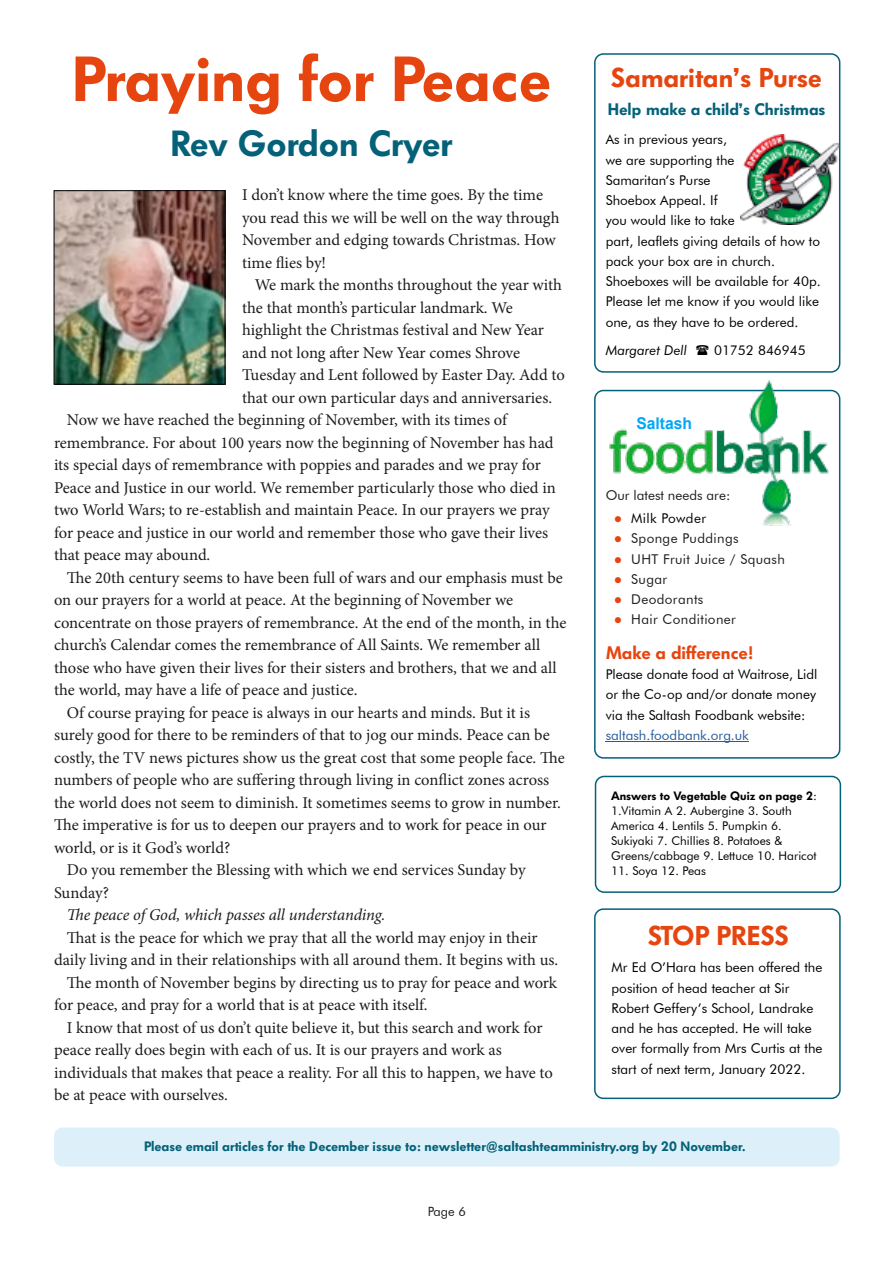
<style>
.page{position:relative;width:894px;height:1263px;background:#fff}
.page>*{position:absolute;margin:0;border:0;box-sizing:border-box;transform-origin:0 0}
.t1{font:600 63px "Futura BQ";color:#e74510}
.t2{font:600 36px "Futura BQ";color:#046178}
.t3{font:600 27px "Futura BQ";color:#e74510}
.t4{font:600 18px "Futura BQ";color:#e74510}
.t5{font:16.5px/22.5px "Minion Pro";letter-spacing:-.005em;color:#1d1d1b}
.t6{font:italic 16.5px "Minion Pro";letter-spacing:-.005em;color:#1d1d1b}
.t7{font:600 16.5px "Futura BQ";color:#046178}
.t8{font:700 16.2px "Arial";color:#00a7f9;scale:.96 1}
.t9{font:13.5px/20.2px "Futura BT";color:#000}
.t10{font:600 13.5px "Futura BQ";color:#046178}
.t11{font:13.5px/20.2px "Futura BT";letter-spacing:.03em;color:#1d1d1b}
.t12{font:13.5px "Futura BT";color:#275b9b}
.t13{font:13.5px "Futura BT";color:#1d1d1b}
.t14{font:italic 13.5px "Futura BT";color:#000}
.t15{font:13.5px "Futura BT";letter-spacing:.03em;color:#000}
.t16{font:12.75px "Futura BT";color:#1d1d1b}
.t17{font:12px/15px "Futura BT";color:#000}
.t18{font:600 12px "Futura BQ";color:#000}
.s1{font-family:"Futura BT";font-weight:400}
</style>
<div class="page">
<img style="left:56px;top:192px;width:167px;height:191px">
<div style="left:54px;top:190px;width:171px;height:195px;border:1px solid #000"></div>
<div style="left:594px;top:390px;width:246px;height:369px;border:2px solid #046178;border-radius:9px"></div>
<img style="left:608px;top:380px;width:220px;height:146px">
<hr style="left:605px;top:741px;width:143px;height:1px;background:#275b9b">
<div style="left:54px;top:1127px;width:785px;height:39px;background:#ddf0f9;border-radius:9px"></div>
<div style="left:594px;top:908px;width:246px;height:191px;border:2px solid #046178;border-radius:9px"></div>
<div style="left:594px;top:776px;width:246px;height:117px;border:2px solid #046178;border-radius:9px"></div>
<img style="left:740px;top:135px;width:97px;height:89px">
<div style="left:594px;top:53px;width:246px;height:320px;border:2px solid #046178;border-radius:9px"></div>
<svg style="left:615px;top:516px;width:6px;height:6px"></svg>
<h1 class="t1" style="left:72px;top:54px;width:480px">Praying for Peace</h1>
<h2 class="t2" style="left:170px;top:129px;width:283px">Rev Gordon Cryer</h2>
<p class="t5" style="left:242px;top:185px;width:319px">I don’t know where the time goes. By the time you read this we will be well on the way through November and edging towards Christmas. How time flies by!</p>
<p class="t5" style="left:255px;top:275px;width:309px">We mark the months throughout the year with</p>
<p class="t5" style="left:242px;top:298px;width:272px">the that month’s particular landmark. We</p>
<p class="t5" style="left:242px;top:320px;width:303px">highlight the Christmas festival and New Year</p>
<p class="t5" style="left:242px;top:343px;width:279px">and not long after New Year comes Shrove</p>
<p class="t5" style="left:242px;top:365px;width:324px">Tuesday and Lent followed by Easter Day. Add to</p>
<p class="t5" style="left:242px;top:388px;width:311px">that our own particular days and anniversaries.</p>
<p class="t5" style="left:67px;top:410px;width:441px">Now we have reached the beginning of November, with its times of</p>
<p class="t5" style="left:54px;top:433px;width:501px">remembrance. For about 100 years now the beginning of November has had</p>
<p class="t5" style="left:54px;top:455px;width:488px">its special days of remembrance with poppies and parades and we pray for</p>
<p class="t5" style="left:54px;top:478px;width:503px">Peace and Justice in our world. We remember particularly those who died in</p>
<p class="t5" style="left:54px;top:500px;width:497px">two World Wars; to re-establish and maintain Peace. In our prayers we pray</p>
<p class="t5" style="left:54px;top:523px;width:495px">for peace and justice in our world and remember those who gave their lives</p>
<p class="t5" style="left:54px;top:545px;width:158px">that peace may abound.</p>
<p class="t5" style="left:67px;top:568px;width:497px">The 20th century seems to have been full of wars and our emphasis must be</p>
<p class="t5" style="left:54px;top:590px;width:460px">on our prayers for a world at peace. At the beginning of November we</p>
<p class="t5" style="left:54px;top:613px;width:514px">concentrate on those prayers of remembrance. At the end of the month, in the</p>
<p class="t5" style="left:54px;top:635px;width:487px">church’s Calendar comes the remembrance of All Saints. We remember all</p>
<p class="t5" style="left:54px;top:658px;width:504px">those who have given their lives for their sisters and brothers, that we and all</p>
<p class="t5" style="left:54px;top:680px;width:305px">the world, may have a life of peace and justice.</p>
<p class="t5" style="left:67px;top:703px;width:464px">Of course praying for peace is always in our hearts and minds. But it is</p>
<p class="t5" style="left:54px;top:725px;width:497px">surely good for there to be reminders of that to jog our minds. Peace can be</p>
<p class="t5" style="left:54px;top:748px;width:512px">costly, the TV news pictures show us the great cost that some people face. The</p>
<p class="t5" style="left:54px;top:770px;width:496px">numbers of people who are suffering through living in conflict zones across</p>
<p class="t5" style="left:54px;top:793px;width:508px">the world does not seem to diminish. It sometimes seems to grow in number.</p>
<p class="t5" style="left:54px;top:815px;width:494px">The imperative is for us to deepen our prayers and to work for peace in our</p>
<p class="t5" style="left:54px;top:838px;width:178px">world, or is it God’s world?</p>
<p class="t5" style="left:67px;top:860px;width:460px">Do you remember the Blessing with which we end services Sunday by</p>
<p class="t5" style="left:54px;top:883px;width:56px">Sunday?</p>
<p class="t6" style="left:67px;top:908px;width:320px">The peace of God, which passes all understanding.</p>
<p class="t5" style="left:67px;top:928px;width:472px">That is the peace for which we pray that all the world may enjoy in their</p>
<p class="t5" style="left:54px;top:950px;width:505px">daily living and in their relationships with all around them. It begins with us.</p>
<p class="t5" style="left:67px;top:973px;width:491px">The month of November begins by directing us to pray for peace and work</p>
<p class="t5" style="left:54px;top:995px;width:375px">for peace, and pray for a world that is at peace with itself.</p>
<p class="t5" style="left:67px;top:1018px;width:477px">I know that most of us don’t quite believe it, but this search and work for</p>
<p class="t5" style="left:54px;top:1040px;width:449px">peace really does begin with each of us. It is our prayers and work as</p>
<p class="t5" style="left:54px;top:1063px;width:500px">individuals that makes that peace a reality. For all this to happen, we have to</p>
<p class="t5" style="left:54px;top:1085px;width:175px">be at peace with ourselves.</p>
<h3 class="t3" style="left:611px;top:66px;width:212px">Samaritan’s Purse</h3>
<p class="t7" style="left:607px;top:103px;width:219px">Help make a child’s Christmas</p>
<p class="t9" style="left:605px;top:131px;width:216px">As in previous years,<br>we are supporting the<br>Samaritan’s Purse<br>Shoebox Appeal. If<br>you would like to take<br>part, leaflets giving details of how to pack your box are in church.<br>Shoeboxes will be available for 40p.<br>Please let me know if you would like one, as they have to be ordered.</p>
<p class="t14" style="left:605px;top:345px;width:83px">Margaret Dell</p>
<p class="t9" style="left:713px;top:341px;width:93px">01752 846945</p>
<p class="t8" style="left:636px;top:417px;width:59px">Saltash</p>
<p class="t13" style="left:605px;top:490px;width:126px">Our latest needs are:</p>
<p class="t15" style="left:631px;top:513px;width:76px">Milk Powder</p>
<p class="t11" style="left:631px;top:530px;width:155px">Sponge Puddings<br>UHT Fruit Juice / Squash<br>Sugar<br>Deodorants<br>Hair Conditioner</p>
<p class="t4" style="left:605px;top:646px;width:149px">Make a difference!</p>
<p class="t9" style="left:605px;top:666px;width:213px;text-align:justify">Please donate food at Waitrose, Lidl or the Co-op and/or donate money via the Saltash Foodbank website:</p>
<p class="t12" style="left:605px;top:730px;width:145px">saltash.foodbank.org.uk</p>
<p class="t18" style="left:610px;top:791px;width:207px">Answers to Vegetable Quiz on page 2<span class="s1">:</span></p>
<p class="t17" style="left:610px;top:805px;width:207px">1.Vitamin A 2. Aubergine 3. South America 4. Lentils 5. Pumpkin 6.<br>Sukiyaki 7. Chillies 8. Potatoes &amp; Greens/cabbage 9. Lettuce 10. Haricot</p>
<p class="t17" style="left:610px;top:865px;width:96px">11. Soya 12. Peas</p>
<h3 class="t3" style="left:647px;top:925px;width:142px">STOP PRESS</h3>
<p class="t9" style="left:611px;top:959px;width:212px">Mr Ed O’Hara has been offered the position of head teacher at Sir Robert Geffery’s School, Landrake and he has accepted. He will take over formally from Mrs Curtis at the start of next term, January 2022.</p>
<p class="t10" style="left:144px;top:1141px;width:602px">Please email articles for the December issue to: newsletter@saltashteamministry.org by 20 November.</p>
<p class="t16" style="left:427px;top:1206px;width:40px">Page 6</p>
</div>
